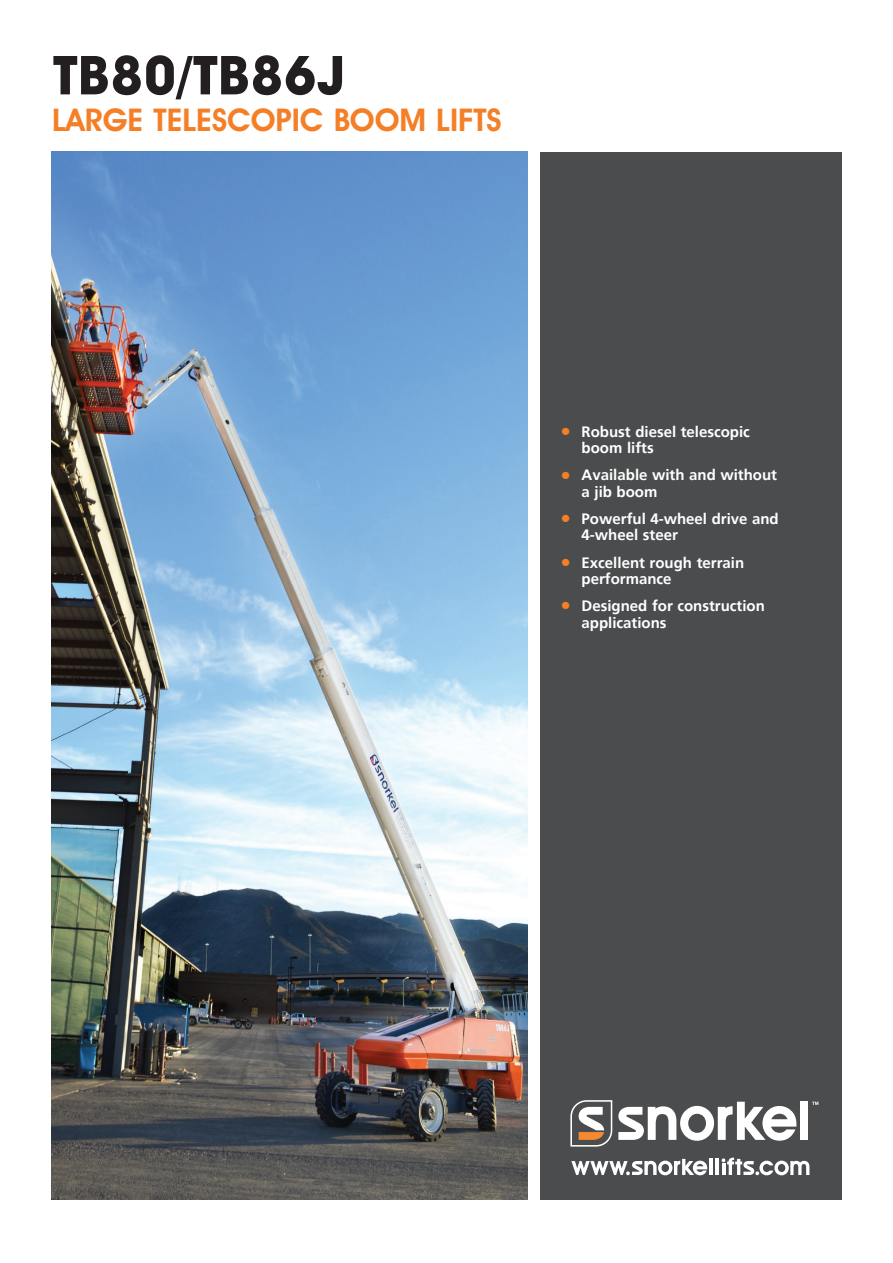
<style>
.page{position:relative;width:893px;height:1263px;background:#fff}
.page>*{position:absolute;margin:0;border:0;box-sizing:border-box;transform-origin:0 0}
.t1{font:700 54px "Avant Garde IT Cby BT";letter-spacing:.02em;color:#231f20}
.t2{font:600 31.5px "Avant Garde IT Cby BT";color:#f47f26}
.t3{font:700 15px/16.5px "Frutiger";color:#fff}
.s1{font-size:21px;color:#f47f26}
</style>
<div class="page">
<div style="left:540px;top:152px;width:301px;height:1047px;background:#4b4c4d"></div>
<hr style="left:709px;top:1159px;width:3px;height:16px;background:#fff">
<hr style="left:716px;top:1159px;width:3px;height:16px;background:#fff">
<svg style="left:571px;top:1159px;width:136px;height:16px"></svg>
<svg style="left:722px;top:1157px;width:87px;height:18px"></svg>
<svg style="left:812px;top:1102px;width:6px;height:3px"></svg>
<div style="left:800px;top:1102px;width:8px;height:38px;background:#fff"></div>
<svg style="left:618px;top:1102px;width:178px;height:39px"></svg>
<svg style="left:570px;top:1100px;width:42px;height:46px"></svg>
<img style="left:51px;top:152px;width:476px;height:1047px">
<p class="t1" style="left:53px;top:42px;width:293px">TB80/TB86J</p>
<p class="t2" style="left:52px;top:101px;width:451px">LARGE TELESCOPIC BOOM LIFTS</p>
<p class="t3" style="left:582px;top:423px;width:170px;text-indent:-21px"><span class="s1">•</span> Robust diesel telescopic boom lifts</p>
<p class="t3" style="left:582px;top:467px;width:197px;text-indent:-21px"><span class="s1">•</span> Available with and without a jib boom</p>
<p class="t3" style="left:582px;top:510px;width:199px;text-indent:-21px"><span class="s1">•</span> Powerful 4-wheel drive and<br>4-wheel steer</p>
<p class="t3" style="left:582px;top:554px;width:164px;text-indent:-21px"><span class="s1">•</span> Excellent rough terrain performance</p>
<p class="t3" style="left:582px;top:598px;width:185px;text-indent:-21px"><span class="s1">•</span> Designed for construction applications</p>
</div>
